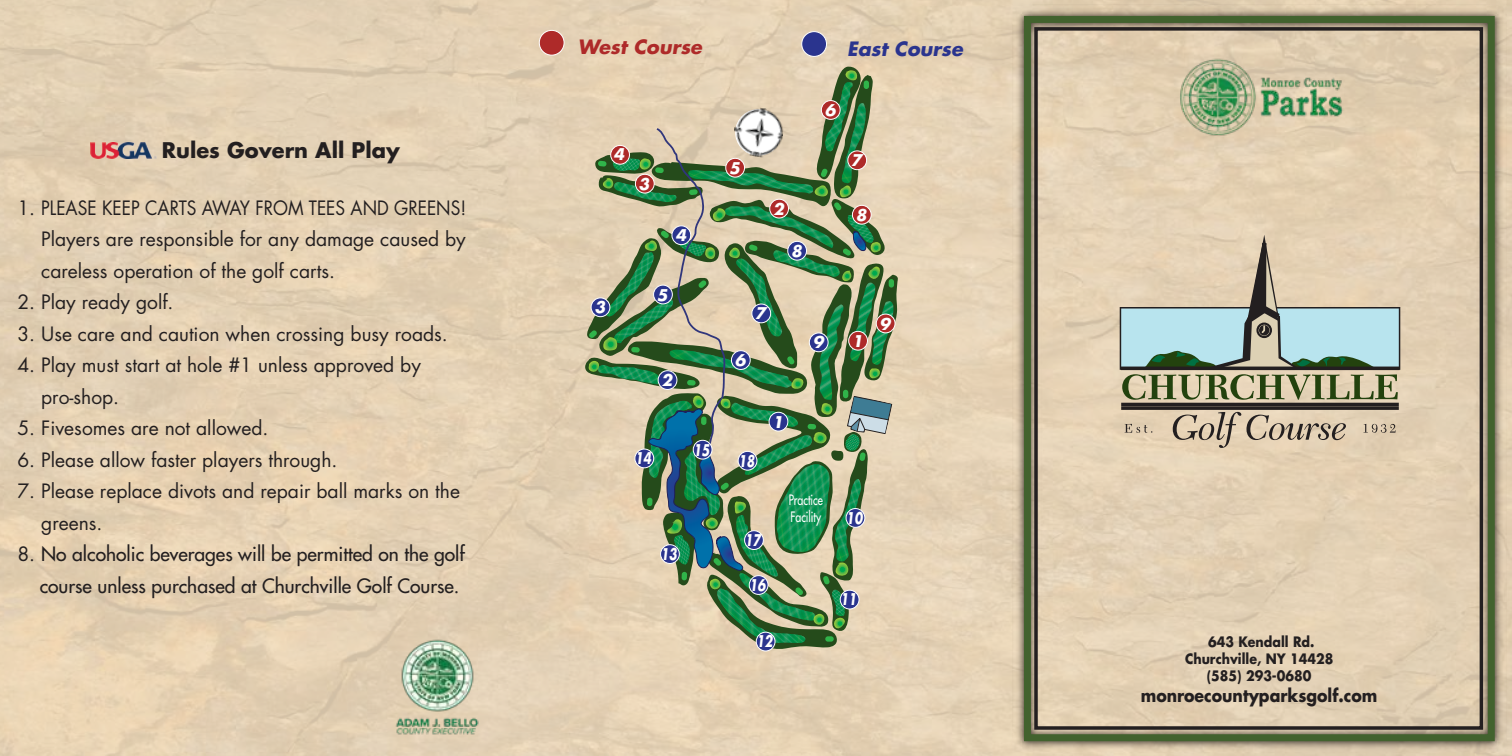
<style>
.page{position:relative;width:1512px;height:756px;background:#e4d1b4}
.page>*{position:absolute;margin:0;border:0;box-sizing:border-box;transform-origin:0 0}
.t1{font:700 21px "Futura";color:#231f20}
.t2{font:19.25px/31.5px "Futura";color:#231f20}
.t3{font:19.25px/31.5px "Futura";color:#231f20;text-align:right}
.t4{font:italic 700 19.25px "Futura";color:#ae2a29}
.t5{font:italic 700 19.25px "Futura";color:#2a348e}
.t6{font:700 17.5px "Futura";color:#231f20;scale:.9 1}
.t7{font:italic 700 15.75px "Futura";color:#fff}
.t8{font:italic 700 15.75px "Futura";color:#fff;scale:.75 1}
.t9{font:700 14px/16.8px "Futura";color:#231f20;text-align:center;scale:.9 1}
.t10{font:14px/16.8px "Futura";color:#fff;scale:.75 1}
.s1{font-style:inherit}
</style>
<div class="page">
<img style="left:1013px;top:4px;width:493px;height:749px">
<div style="left:1024px;top:16px;width:471px;height:725px;border:7px solid #42622e"></div>
<div style="left:1034px;top:27px;width:449px;height:703px;border:4px solid #231f20"></div>
<svg style="left:1120px;top:235px;width:280px;height:165px"></svg>
<svg style="left:1173px;top:412px;width:173px;height:36px"></svg>
<hr style="left:1121px;top:403px;width:278px;height:3px;background:#231f20">
<svg style="left:1121px;top:406px;width:278px;height:4px"></svg>
<svg style="left:1363px;top:424px;width:33px;height:9px"></svg>
<svg style="left:1125px;top:424px;width:27px;height:9px"></svg>
<img style="left:91px;top:143px;width:66px;height:15px">
<svg style="left:583px;top:66px;width:315px;height:585px"></svg>
<div style="left:802px;top:32px;width:25px;height:24px;background:#2a348e;border-radius:50%"></div>
<div style="left:801px;top:31px;width:26px;height:26px;border:1px solid #fff;border-radius:50%"></div>
<div style="left:539px;top:30px;width:25px;height:25px;background:#ae2a29;border-radius:50%"></div>
<div style="left:539px;top:30px;width:25px;height:25px;border:1px solid #fff;border-radius:50%"></div>
<div style="left:611px;top:145px;width:18px;height:19px;background:#ae2a29;border-radius:50%"></div>
<div style="left:610px;top:145px;width:20px;height:19px;border:1px solid #fff;border-radius:50%"></div>
<div style="left:635px;top:174px;width:19px;height:19px;background:#ae2a29;border-radius:50%"></div>
<div style="left:635px;top:174px;width:19px;height:19px;border:1px solid #fff;border-radius:50%"></div>
<div style="left:726px;top:158px;width:19px;height:19px;background:#ae2a29;border-radius:50%"></div>
<div style="left:726px;top:158px;width:19px;height:19px;border:1px solid #fff;border-radius:50%"></div>
<div style="left:770px;top:199px;width:19px;height:19px;background:#ae2a29;border-radius:50%"></div>
<div style="left:770px;top:199px;width:19px;height:19px;border:1px solid #fff;border-radius:50%"></div>
<div style="left:821px;top:101px;width:19px;height:18px;background:#ae2a29;border-radius:50%"></div>
<div style="left:821px;top:100px;width:19px;height:20px;border:1px solid #fff;border-radius:50%"></div>
<div style="left:848px;top:151px;width:19px;height:19px;background:#ae2a29;border-radius:50%"></div>
<div style="left:848px;top:151px;width:19px;height:19px;border:1px solid #fff;border-radius:50%"></div>
<div style="left:852px;top:205px;width:19px;height:19px;background:#ae2a29;border-radius:50%"></div>
<div style="left:852px;top:205px;width:19px;height:19px;border:1px solid #fff;border-radius:50%"></div>
<div style="left:849px;top:331px;width:18px;height:19px;background:#ae2a29;border-radius:50%"></div>
<div style="left:848px;top:331px;width:20px;height:19px;border:1px solid #fff;border-radius:50%"></div>
<div style="left:876px;top:314px;width:19px;height:19px;background:#ae2a29;border-radius:50%"></div>
<div style="left:876px;top:314px;width:19px;height:19px;border:1px solid #fff;border-radius:50%"></div>
<div style="left:843px;top:390px;width:5px;height:8px;background:#30b44a;border-radius:3px"></div>
<div style="left:889px;top:279px;width:5px;height:9px;background:#30b44a;border-radius:3px"></div>
<div style="left:769px;top:412px;width:19px;height:19px;background:#2a348e;border-radius:50%"></div>
<div style="left:769px;top:412px;width:19px;height:19px;border:1px solid #fff;border-radius:50%"></div>
<div style="left:658px;top:371px;width:19px;height:18px;background:#2a348e;border-radius:50%"></div>
<div style="left:658px;top:370px;width:19px;height:20px;border:1px solid #fff;border-radius:50%"></div>
<div style="left:591px;top:298px;width:19px;height:19px;background:#2a348e;border-radius:50%"></div>
<div style="left:591px;top:298px;width:19px;height:19px;border:1px solid #fff;border-radius:50%"></div>
<div style="left:672px;top:226px;width:19px;height:19px;background:#2a348e;border-radius:50%"></div>
<div style="left:672px;top:225px;width:19px;height:20px;border:1px solid #fff;border-radius:50%"></div>
<div style="left:654px;top:285px;width:18px;height:19px;background:#2a348e;border-radius:50%"></div>
<div style="left:653px;top:285px;width:20px;height:19px;border:1px solid #fff;border-radius:50%"></div>
<div style="left:731px;top:351px;width:19px;height:18px;background:#2a348e;border-radius:50%"></div>
<div style="left:731px;top:350px;width:20px;height:20px;border:1px solid #fff;border-radius:50%"></div>
<div style="left:752px;top:304px;width:19px;height:19px;background:#2a348e;border-radius:50%"></div>
<div style="left:752px;top:304px;width:19px;height:19px;border:1px solid #fff;border-radius:50%"></div>
<div style="left:788px;top:241px;width:19px;height:19px;background:#2a348e;border-radius:50%"></div>
<div style="left:787px;top:241px;width:20px;height:20px;border:1px solid #fff;border-radius:50%"></div>
<div style="left:809px;top:333px;width:19px;height:19px;background:#2a348e;border-radius:50%"></div>
<div style="left:809px;top:333px;width:19px;height:19px;border:1px solid #fff;border-radius:50%"></div>
<div style="left:846px;top:509px;width:19px;height:18px;background:#2a348e;border-radius:50%"></div>
<div style="left:846px;top:508px;width:19px;height:20px;border:1px solid #fff;border-radius:50%"></div>
<div style="left:840px;top:590px;width:19px;height:19px;background:#2a348e;border-radius:50%"></div>
<div style="left:840px;top:590px;width:19px;height:19px;border:1px solid #fff;border-radius:50%"></div>
<div style="left:756px;top:632px;width:19px;height:19px;background:#2a348e;border-radius:50%"></div>
<div style="left:756px;top:632px;width:19px;height:19px;border:1px solid #fff;border-radius:50%"></div>
<div style="left:661px;top:545px;width:18px;height:18px;background:#2a348e;border-radius:50%"></div>
<div style="left:660px;top:544px;width:20px;height:20px;border:1px solid #fff;border-radius:50%"></div>
<div style="left:635px;top:449px;width:19px;height:19px;background:#2a348e;border-radius:50%"></div>
<div style="left:635px;top:449px;width:19px;height:19px;border:1px solid #fff;border-radius:50%"></div>
<div style="left:693px;top:440px;width:19px;height:19px;background:#2a348e;border-radius:50%"></div>
<div style="left:693px;top:440px;width:19px;height:19px;border:1px solid #fff;border-radius:50%"></div>
<div style="left:749px;top:576px;width:19px;height:18px;background:#2a348e;border-radius:50%"></div>
<div style="left:749px;top:575px;width:19px;height:20px;border:1px solid #fff;border-radius:50%"></div>
<div style="left:745px;top:531px;width:18px;height:18px;background:#2a348e;border-radius:50%"></div>
<div style="left:744px;top:530px;width:20px;height:20px;border:1px solid #fff;border-radius:50%"></div>
<div style="left:738px;top:451px;width:19px;height:19px;background:#2a348e;border-radius:50%"></div>
<div style="left:738px;top:451px;width:19px;height:20px;border:1px solid #fff;border-radius:50%"></div>
<img style="left:1160px;top:47px;width:201px;height:100px">
<img style="left:390px;top:632px;width:95px;height:110px">
<p class="t1" style="left:162px;top:136px;width:239px">Rules Govern All Play</p>
<p class="t2" style="left:41px;top:192px;width:427px;text-align:justify;text-indent:-24px">1. PLEASE KEEP CARTS AWAY FROM TEES AND GREENS!<br>Players are responsible for any damage caused by careless operation of the golf carts.</p>
<p class="t2" style="left:17px;top:287px;width:158px">2. Play ready golf.</p>
<p class="t2" style="left:17px;top:318px;width:432px">3. Use care and caution when crossing busy roads.</p>
<p class="t2" style="left:41px;top:350px;width:381px;text-indent:-24px">4. Play must start at hole #1 unless approved by pro-shop.</p>
<p class="t2" style="left:17px;top:413px;width:253px">5. Fivesomes are not allowed.</p>
<p class="t2" style="left:17px;top:444px;width:322px">6. Please allow faster players through.</p>
<p class="t2" style="left:41px;top:476px;width:420px;text-indent:-24px">7. Please replace divots and repair ball marks on the greens.</p>
<p class="t3" style="left:17px;top:538px;width:449px"><span class="s1">8.</span> No alcoholic beverages will be permitted on the golf course unless purchased at Churchville Golf Course.</p>
<p class="t4" style="left:578px;top:34px;width:126px">West Course</p>
<p class="t5" style="left:847px;top:36px;width:117px">East Course</p>
<p class="t7" style="left:613px;top:144px;width:12px">4</p>
<p class="t7" style="left:638px;top:173px;width:12px">3</p>
<p class="t7" style="left:675px;top:225px;width:12px">4</p>
<p class="t7" style="left:595px;top:297px;width:12px">3</p>
<p class="t7" style="left:657px;top:284px;width:12px">5</p>
<p class="t7" style="left:662px;top:370px;width:12px">2</p>
<p class="t8" style="left:635px;top:448px;width:23px">14</p>
<p class="t8" style="left:693px;top:439px;width:23px">15</p>
<p class="t8" style="left:661px;top:544px;width:23px">13</p>
<p class="t7" style="left:729px;top:157px;width:12px">5</p>
<p class="t7" style="left:773px;top:198px;width:12px">2</p>
<p class="t7" style="left:791px;top:240px;width:12px">8</p>
<p class="t7" style="left:825px;top:100px;width:12px">6</p>
<p class="t7" style="left:851px;top:150px;width:12px">7</p>
<p class="t7" style="left:856px;top:204px;width:12px">8</p>
<p class="t7" style="left:755px;top:303px;width:12px">7</p>
<p class="t7" style="left:735px;top:350px;width:12px">6</p>
<p class="t7" style="left:813px;top:332px;width:12px">9</p>
<p class="t7" style="left:852px;top:330px;width:12px">1</p>
<p class="t7" style="left:880px;top:313px;width:12px">9</p>
<p class="t8" style="left:738px;top:450px;width:23px">18</p>
<p class="t8" style="left:745px;top:530px;width:23px">17</p>
<p class="t7" style="left:772px;top:411px;width:12px">1</p>
<p class="t10" style="left:789px;top:492px;width:47px">Practice<br>Facility</p>
<p class="t8" style="left:749px;top:574px;width:23px">16</p>
<p class="t8" style="left:756px;top:631px;width:23px">12</p>
<p class="t8" style="left:846px;top:507px;width:23px">10</p>
<p class="t8" style="left:840px;top:589px;width:23px">11</p>
<p class="t9" style="left:1185px;top:634px;width:166px">643 Kendall Rd.<br>Churchville, NY 14428 (585) 293-0680</p>
<p class="t6" style="left:1141px;top:684px;width:264px">monroecountyparksgolf.com</p>
</div>
